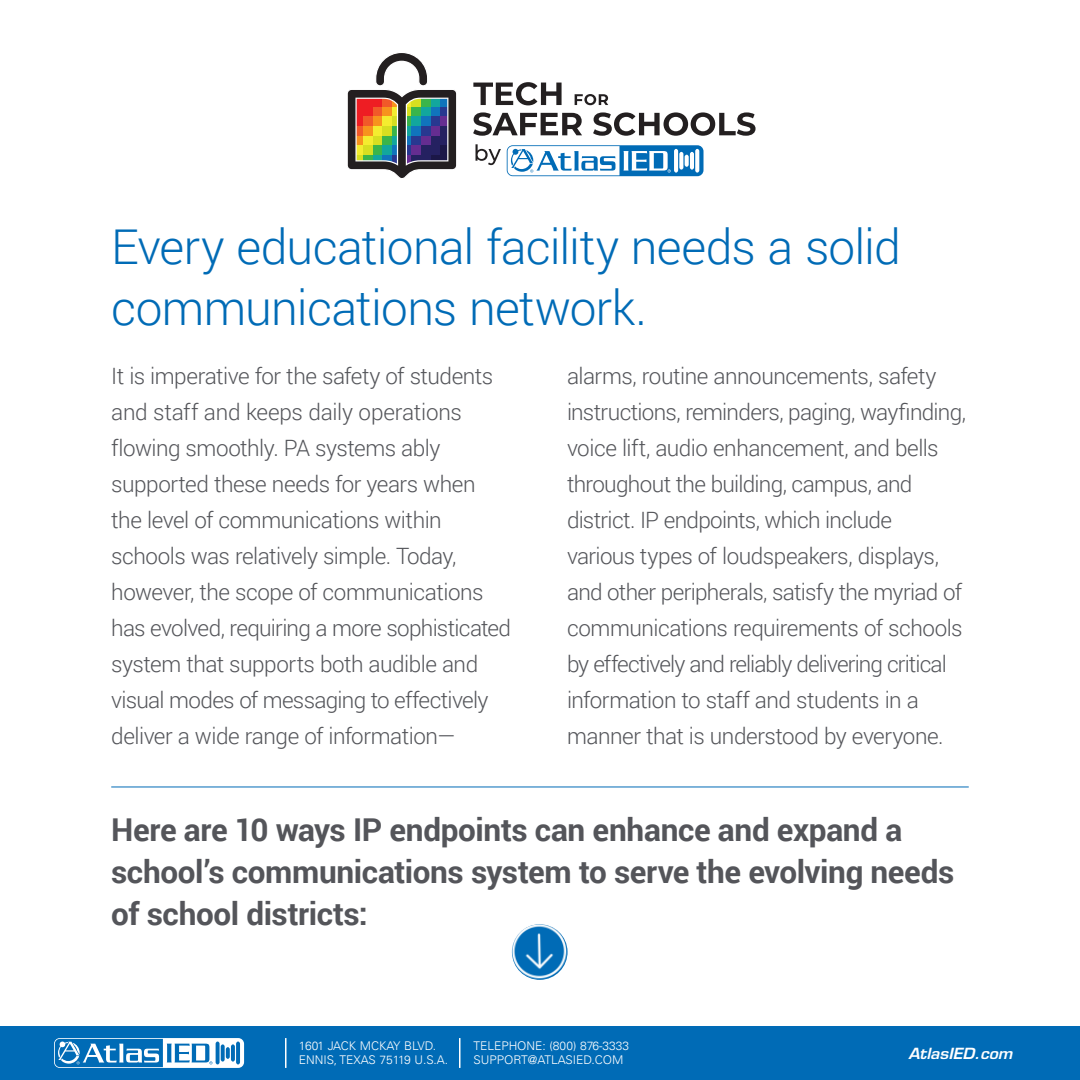
<style>
.page{position:relative;width:1080px;height:1080px;background:#fff}
.page>*{position:absolute;margin:0;border:0;box-sizing:border-box;transform-origin:0 0}
.t1{font:300 48px/61.5px "Roboto";letter-spacing:-.015em;color:#006bb6}
.t2{font:700 31.5px/42px "Roboto";letter-spacing:-.01em;color:#54555a}
.t3{font:300 22.5px/36px "Roboto";letter-spacing:-.025em;color:#54555a}
.t4{font:italic 600 15px "Eurostile LT Std";color:#fff;scale:1.05 1}
.t5{font:300 12px/13.5px "Univers LT";color:#fff}
</style>
<div class="page">
<hr style="left:111px;top:787px;width:858px;height:1px;background:#006bb6">
<div style="left:0;top:1026px;width:1080px;height:54px;background:#006bb6"></div>
<svg style="left:54px;top:1038px;width:190px;height:30px"></svg>
<hr style="left:285px;top:1038px;width:2px;height:30px;background:#fff">
<hr style="left:459px;top:1038px;width:1px;height:30px;background:#fff">
<img style="left:511px;top:924px;width:57px;height:56px">
<svg style="left:347px;top:53px;width:409px;height:125px"></svg>
<p class="t1" style="left:111px;top:214px;width:791px">Every educational facility needs a solid communications network.</p>
<p class="t3" style="left:111px;top:357px;width:401px">It is imperative for the safety of students and staff and keeps daily operations flowing smoothly. PA systems ably supported these needs for years when the level of communications within schools was relatively simple. Today, however, the scope of communications has evolved, requiring a more sophisticated system that supports both audible and visual modes of messaging to effectively deliver a wide range of information—</p>
<p class="t3" style="left:567px;top:357px;width:401px">alarms, routine announcements, safety instructions, reminders, paging, wayfinding, voice lift, audio enhancement, and bells throughout the building, campus, and district. IP endpoints, which include<br>various types of loudspeakers, displays, and other peripherals, satisfy the myriad of communications requirements of schools by effectively and reliably delivering critical information to staff and students in a manner that is understood by everyone.</p>
<p class="t2" style="left:111px;top:807px;width:845px">Here are 10 ways IP endpoints can enhance and expand a school’s communications system to serve the evolving needs of school districts:</p>
<p class="t5" style="left:299px;top:1039px;width:151px">1601 JACK MCKAY BLVD.<br>ENNIS, TEXAS 75119 U.S.A.</p>
<p class="t5" style="left:473px;top:1039px;width:157px">TELEPHONE: (800) 876-3333</p>
<p class="t5" style="left:473px;top:1053px;width:152px">SUPPORT@ATLASIED.COM</p>
<p class="t4" style="left:908px;top:1044px;width:101px">AtlasIED.com</p>
</div>
